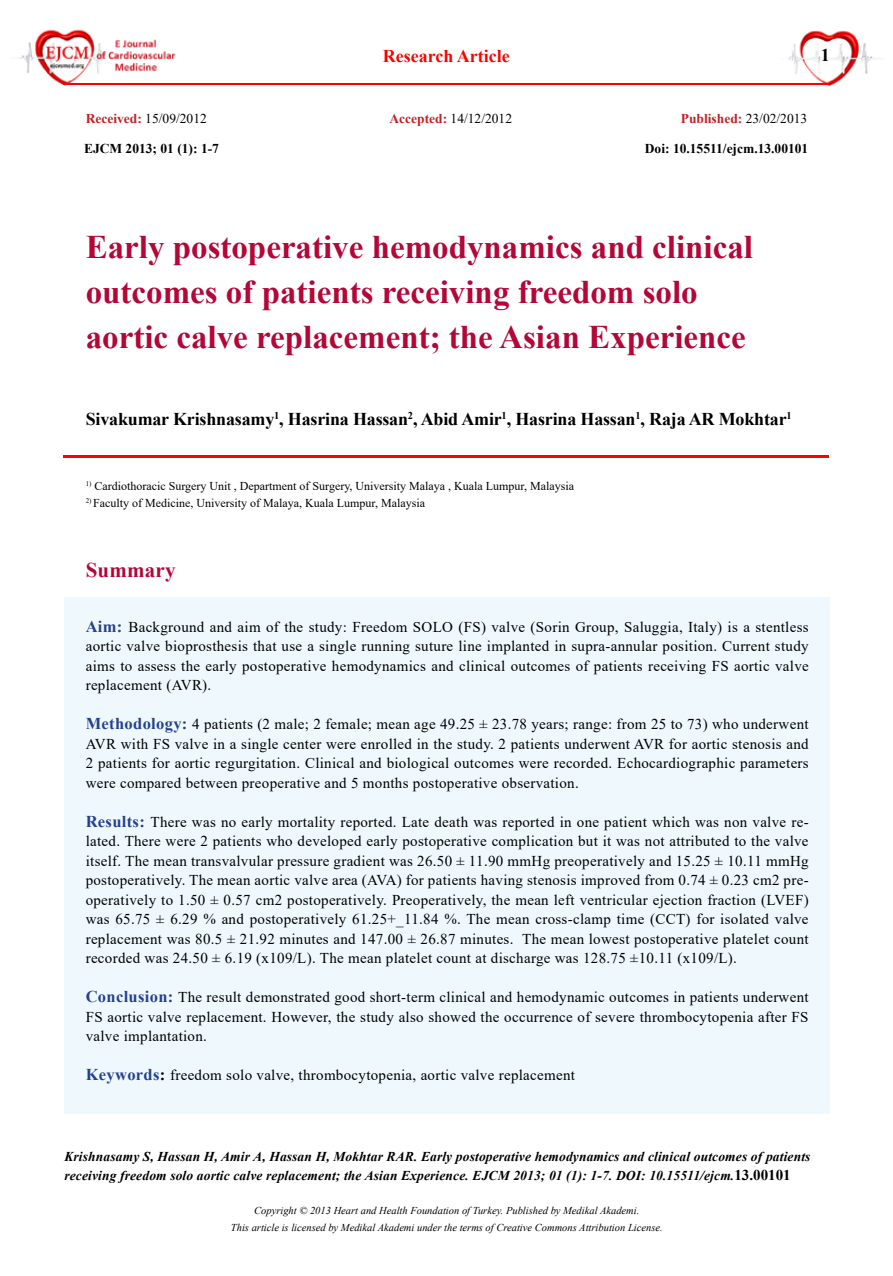
<style>
.page{position:relative;width:893px;height:1276px;background:#fff}
.page>*{position:absolute;margin:0;border:0;box-sizing:border-box;transform-origin:0 0}
.t1{font:700 33px/45px "Times New Roman";color:#b30738}
.t2{font:700 21px "Times New Roman";letter-spacing:.01em;color:#b30738}
.t3{font:700 18px "Times New Roman";letter-spacing:-.01em;color:#000}
.t4{font:700 18px "Times New Roman";color:#fb0200}
.t5{font:15px/19.5px "Times New Roman";letter-spacing:.02em;color:#000;text-align:justify}
.t6{font:italic 700 13.5px/19.5px "Times New Roman";letter-spacing:.01em;color:#000}
.t7{font:700 13.5px "Times New Roman";color:#000}
.t8{font:13.5px "Times New Roman";color:#000}
.t9{font:700 13.5px "Times New Roman";color:#c41f25}
.t10{font:12px "Times New Roman";color:#000}
.t11{font:italic 10.5px/16.5px "Times New Roman";color:#000;text-align:center}
.s1{font-weight:700;color:#c41f25}
.s2{font-weight:400;color:#000}
.s3{font-weight:700;font-size:16.5px;color:#25408f}
.s4{font-weight:700;font-size:16.5px}
.s5{font-style:normal;font-size:15px}
</style>
<div class="page">
<img style="left:788px;top:30px;width:88px;height:55px">
<img style="left:20px;top:29px;width:156px;height:56px">
<hr style="left:64px;top:83px;width:765px;height:2px;background:#fb0200">
<div style="left:64px;top:597px;width:766px;height:516px;background:#eff9fd"></div>
<hr style="left:63px;top:455px;width:766px;height:2px;background:#fb0200">
<p class="t4" style="left:383px;top:43px;width:129px">Research Article</p>
<p class="t3" style="left:821px;top:42px;width:10px">1</p>
<p class="t8" style="left:86px;top:109px;width:123px"><span class="s1">Received:</span> 15/09/2012</p>
<p class="t8" style="left:389px;top:109px;width:124px"><span class="s1">Accepted:</span> 14/12/2012</p>
<p class="t9" style="left:681px;top:109px;width:128px">Published: <span class="s2">23/02/2013</span></p>
<p class="t7" style="left:84px;top:138px;width:136px">EJCM 2013; 01 (1): 1-7</p>
<p class="t7" style="left:645px;top:138px;width:165px">Doi: 10.15511/ejcm.13.00101</p>
<h1 class="t1" style="left:86px;top:224px;width:669px">Early postoperative hemodynamics and clinical outcomes of patients receiving freedom solo aortic calve replacement; the Asian Experience</h1>
<p class="t3" style="left:86px;top:406px;width:708px">Sivakumar Krishnasamy<sup>1</sup>, Hasrina Hassan<sup>2</sup>, Abid Amir<sup>1</sup>, Hasrina Hassan<sup>1</sup>, Raja AR Mokhtar<sup>1</sup></p>
<p class="t10" style="left:86px;top:477px;width:490px"><sup>1)</sup> Cardiothoracic Surgery Unit , Department of Surgery, University Malaya , Kuala Lumpur, Malaysia</p>
<p class="t10" style="left:86px;top:494px;width:341px"><sup>2)</sup> Faculty of Medicine, University of Malaya, Kuala Lumpur, Malaysia</p>
<h2 class="t2" style="left:86px;top:554px;width:91px">Summary</h2>
<p class="t5" style="left:86px;top:616px;width:725px"><span class="s3">Aim:</span> Background and aim of the study: Freedom SOLO (FS) valve (Sorin Group, Saluggia, Italy) is a stentless aortic valve bioprosthesis that use a single running suture line implanted in supra-annular position. Current study aims to assess the early postoperative hemodynamics and clinical outcomes of patients receiving FS aortic valve replacement (AVR).</p>
<p class="t5" style="left:86px;top:714px;width:724px"><span class="s3">Methodology:</span> 4 patients (2 male; 2 female; mean age 49.25 ± 23.78 years; range: from 25 to 73) who underwent AVR with FS valve in a single center were enrolled in the study. 2 patients underwent AVR for aortic stenosis and 2 patients for aortic regurgitation. Clinical and biological outcomes were recorded. Echocardiographic parameters were compared between preoperative and 5 months postoperative observation.</p>
<p class="t5" style="left:86px;top:811px;width:724px"><span class="s3">Results:</span> There was no early mortality reported. Late death was reported in one patient which was non valve re&shy;lated. There were 2 patients who developed early postoperative complication but it was not attributed to the valve itself. The mean transvalvular pressure gradient was 26.50 ± 11.90 mmHg preoperatively and 15.25 ± 10.11 mmHg postoperatively. The mean aortic valve area (AVA) for patients having stenosis improved from 0.74 ± 0.23 cm2 pre&shy;operatively to 1.50 ± 0.57 cm2 postoperatively. Preoperatively, the mean left ventricular ejection fraction (LVEF) was 65.75 ± 6.29 % and postoperatively 61.25+_11.84 %. The mean cross-clamp time (CCT) for isolated valve replacement was 80.5 ± 21.92 minutes and 147.00 ± 26.87 minutes. The mean lowest postoperative platelet count recorded was 24.50 ± 6.19 (x109/L). The mean platelet count at discharge was 128.75 ±10.11 (x109/L).</p>
<p class="t5" style="left:86px;top:987px;width:724px"><span class="s3">Conclusion:</span> The result demonstrated good short-term clinical and hemodynamic outcomes in patients underwent FS aortic valve replacement. However, the study also showed the occurrence of severe thrombocytopenia after FS valve implantation.</p>
<p class="t5" style="left:86px;top:1065px;width:491px"><span class="s3">Keywords</span><span class="s4">:</span> freedom solo valve, thrombocytopenia, aortic valve replacement</p>
<p class="t6" style="left:64px;top:1146px;width:747px">Krishnasamy S, Hassan H, Amir A, Hassan H, Mokhtar RAR. Early postoperative hemodynamics and clinical outcomes of patients receiving freedom solo aortic calve replacement; the Asian Experience. EJCM 2013; 01 (1): 1-7. DOI: 10.15511/ejcm.<span class="s5">13.00101</span></p>
<p class="t11" style="left:231px;top:1202px;width:433px">Copyright © 2013 Heart and Health Foundation of Turkey. Published by Medikal Akademi.<br>This article is licensed by Medikal Akademi under the terms of Creative Commons Attribution License.</p>
</div>
